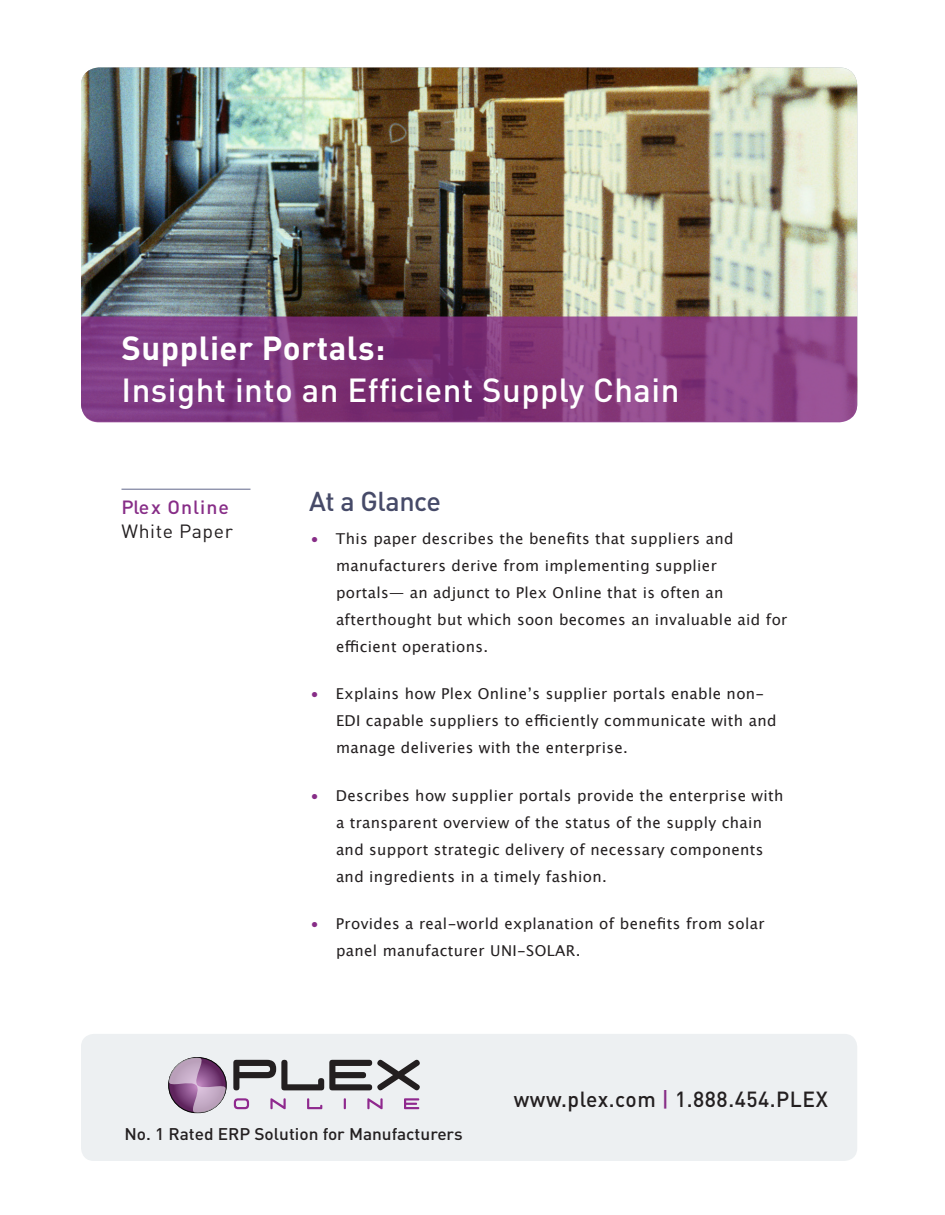
<style>
.page{position:relative;width:945px;height:1215px;background:#fff}
.page>*{position:absolute;margin:0;border:0;box-sizing:border-box;transform-origin:0 0}
.t1{font:500 33px/42px "DIN";letter-spacing:.015em;color:#fff}
.summarytext{font:500 27px "DIN";letter-spacing:-.015em;color:#464a68}
.t2{font:500 21.6px "DIN";letter-spacing:.025em;color:#231f20}
.heading{font:500 18.9px "DIN";letter-spacing:.05em;color:#872d87}
.heading-2{font:18.9px "DIN";letter-spacing:.03em;color:#231f20}
.t3{font:500 16.8px "DIN";color:#231f20}
.Bullet{font:15px/27px "Lucida Grande";letter-spacing:.025em;color:#231f20}
.s1{font-weight:700}
.s2{color:#872d87}
</style>
<div class="page">
<div style="left:81px;top:1034px;width:776px;height:127px;background:#edf0f2;border-radius:13px"></div>
<svg style="left:169px;top:1058px;width:57px;height:55px"></svg>
<svg style="left:233px;top:1059px;width:187px;height:32px"></svg>
<svg style="left:234px;top:1098px;width:15px;height:11px"></svg>
<svg style="left:270px;top:1098px;width:16px;height:11px"></svg>
<svg style="left:307px;top:1098px;width:15px;height:11px"></svg>
<svg style="left:344px;top:1098px;width:2px;height:11px"></svg>
<svg style="left:367px;top:1098px;width:16px;height:11px"></svg>
<svg style="left:404px;top:1098px;width:15px;height:11px"></svg>
<hr style="left:122px;top:489px;width:128px;height:1px;background:#61668b">
<img style="left:81px;top:68px;width:776px;height:354px;border-radius:18px">
<svg style="left:81px;top:316px;width:776px;height:106px;background:#843c81"></svg>
<p class="t1" style="left:122px;top:326px;width:559px"><span class="s1">Supplier Portals:<br></span>Insight into an Efficient Supply Chain</p>
<p class="summarytext" style="left:309px;top:484px;width:134px">At a Glance</p>
<p class="heading" style="left:122px;top:495px;width:109px">Plex Online</p>
<p class="heading-2" style="left:122px;top:519px;width:113px">White Paper</p>
<p class="Bullet" style="left:336px;top:526px;width:453px;text-indent:-26px"><span class="s2">•</span> This paper describes the benefits that suppliers and manufacturers derive from implementing supplier portals— an adjunct to Plex Online that is often an afterthought but which soon becomes an invaluable aid for efficient operations.</p>
<p class="Bullet" style="left:336px;top:681px;width:442px;text-indent:-26px"><span class="s2">•</span> Explains how Plex Online’s supplier portals enable non-<br>EDI capable suppliers to efficiently communicate with and manage deliveries with the enterprise.</p>
<p class="Bullet" style="left:336px;top:782px;width:449px;text-indent:-26px"><span class="s2">•</span> Describes how supplier portals provide the enterprise with a transparent overview of the status of the supply chain and support strategic delivery of necessary components and ingredients in a timely fashion.</p>
<p class="Bullet" style="left:336px;top:910px;width:430px;text-indent:-26px"><span class="s2">•</span> Provides a real-world explanation of benefits from solar panel manufacturer UNI-SOLAR.</p>
<p class="t3" style="left:124px;top:1124px;width:340px">No. 1 Rated ERP Solution for Manufacturers</p>
<p class="t2" style="left:514px;top:1086px;width:316px">www.plex.com <span class="s2">|</span> 1.888.454.PLEX</p>
</div>
